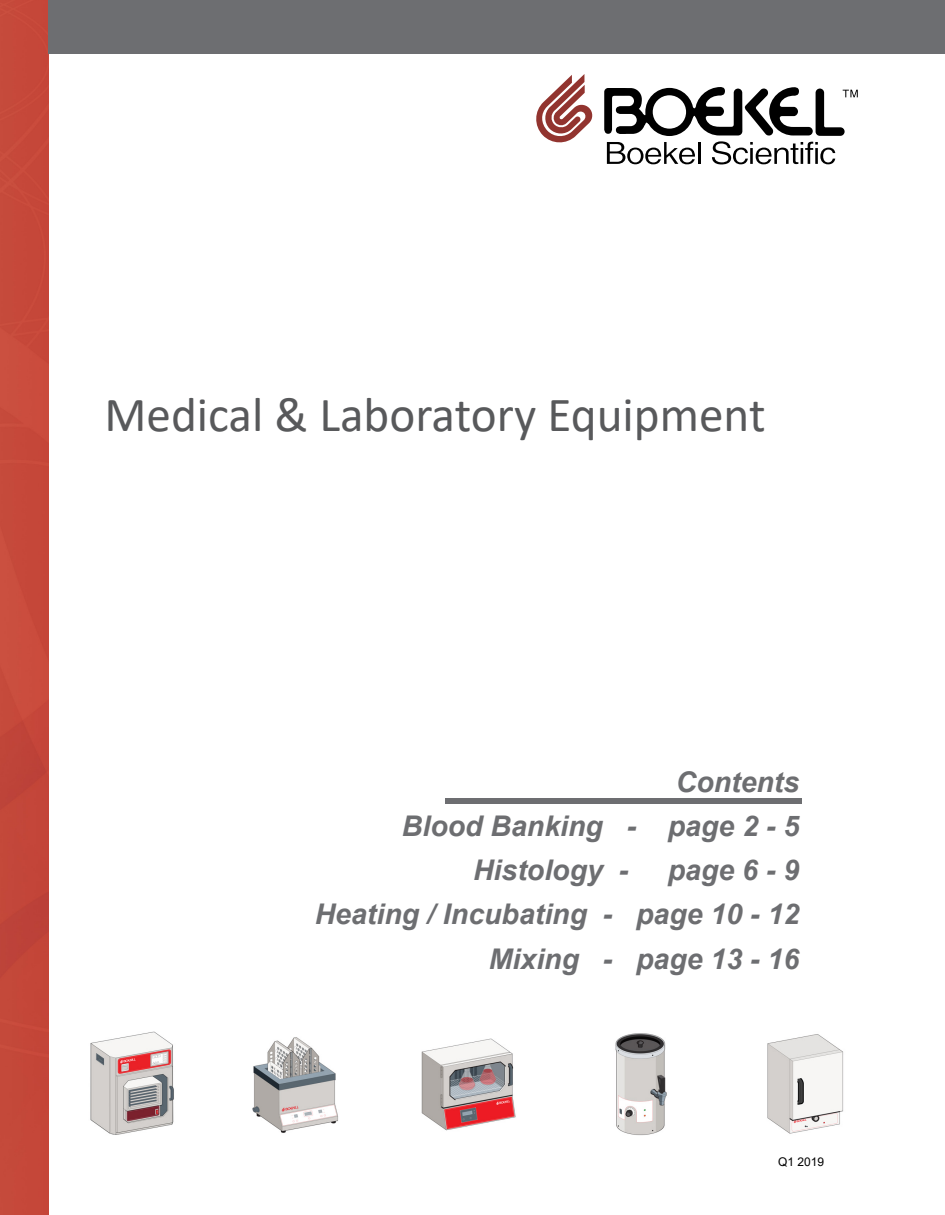
<style>
.page{position:relative;width:945px;height:1215px;background:#fff}
.page>*{position:absolute;margin:0;border:0;box-sizing:border-box;transform-origin:0 0}
.Features{font:49.2px "Calibri";color:#58595b}
.t1{font:italic 700 28.5px "Arial";color:#6d6e71}
.Features-2{font:12px "Arial";color:#000}
</style>
<div class="page">
<div style="left:0;top:0;width:48px;height:1215px;background:#c5483a"></div>
<svg style="left:536px;top:74px;width:57px;height:69px"></svg>
<svg style="left:604px;top:87px;width:254px;height:77px"></svg>
<img style="left:90px;top:1031px;width:84px;height:104px">
<img style="left:252px;top:1037px;width:86px;height:96px">
<img style="left:615px;top:1033px;width:52px;height:103px">
<img style="left:421px;top:1038px;width:95px;height:93px">
<img style="left:767px;top:1034px;width:77px;height:100px">
<div style="left:48px;top:0;width:897px;height:54px;background:#6d6e71"></div>
<div style="left:446px;top:798px;width:356px;height:5px;background:#6d6e71"></div>
<p class="Features" style="left:104px;top:380px;width:663px">Medical &amp; Laboratory Equipment</p>
<p class="t1" style="left:676px;top:763px;width:125px">Contents</p>
<p class="t1" style="left:402px;top:807px;width:399px">Blood Banking - page 2 - 5</p>
<p class="t1" style="left:473px;top:851px;width:157px">Histology -</p>
<p class="t1" style="left:668px;top:851px;width:133px">page 6 - 9</p>
<p class="t1" style="left:315px;top:895px;width:486px">Heating / Incubating - page 10 - 12</p>
<p class="t1" style="left:489px;top:939px;width:312px">Mixing - page 13 - 16</p>
<p class="Features-2" style="left:778px;top:1153px;width:48px">Q1 2019</p>
</div>
